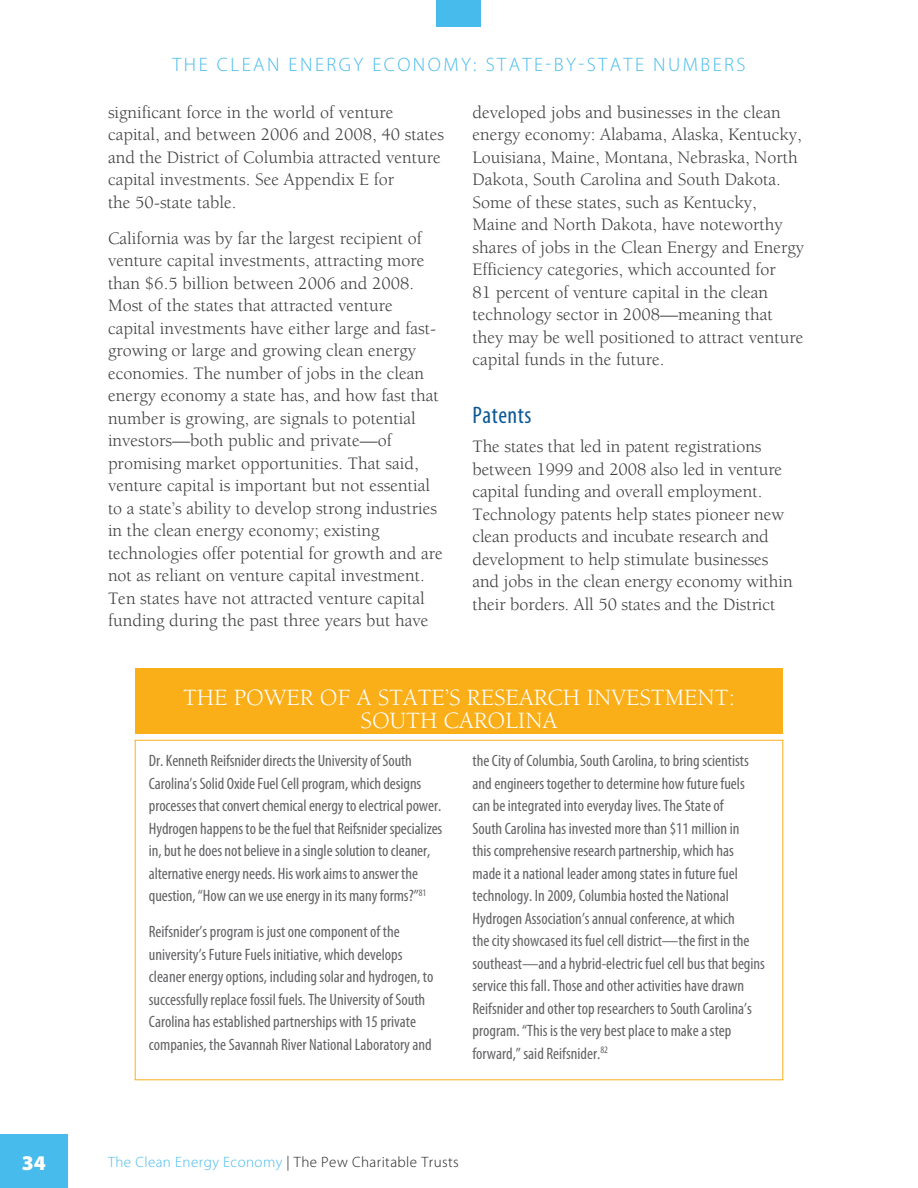
<style>
.page{position:relative;width:918px;height:1188px;background:#fff}
.page>*{position:absolute;margin:0;border:0;box-sizing:border-box;transform-origin:0 0}
.SIDEBAR_H1{font:24px/22.5px "Berkeley Std";color:#fff;text-align:center}
.Head2{font:condensed 24px "Myriad Pro";letter-spacing:.02em;color:#0c5896}
.Folio{font:900 21px "Myriad Pro";color:#fff}
.PAGE_HEADER{font:300 19.5px "Myriad Pro";letter-spacing:.125em;color:#47bbeb}
.Text{font:18px/22.5px "Berkeley Std";color:#3e3e3f}
.SIDEBAR_TEXT{font:condensed 16.5px/22.5px "Myriad Pro";color:#636366}
.t1{font:300 15px "Myriad Pro";letter-spacing:.03em;color:#231f20}
.s1{color:#47bbeb}
</style>
<div class="page">
<div style="left:0;top:1134px;width:68px;height:54px;background:#47bbeb"></div>
<div style="left:437px;top:0;width:44px;height:27px;background:#47bbeb"></div>
<div style="left:135px;top:668px;width:648px;height:66px;background:#faaf18"></div>
<p class="PAGE_HEADER" style="left:172px;top:53px;width:575px">THE CLEAN ENERGY ECONOMY: STATE-BY-STATE NUMBERS</p>
<p class="Text" style="left:108px;top:101px;width:338px">significant force in the world of venture capital, and between 2006 and 2008, 40 states and the District of Columbia attracted venture capital investments. See Appendix E for<br>the 50-state table.</p>
<p class="Text" style="left:108px;top:227px;width:336px">California was by far the largest recipient of venture capital investments, attracting more than $6.5 billion between 2006 and 2008.<br>Most of the states that attracted venture capital investments have either large and fast&shy;growing or large and growing clean energy economies. The number of jobs in the clean energy economy a state has, and how fast that number is growing, are signals to potential investors—both public and private—of promising market opportunities. That said, venture capital is important but not essential to a state’s ability to develop strong industries in the clean energy economy; existing technologies offer potential for growth and are not as reliant on venture capital investment.<br>Ten states have not attracted venture capital funding during the past three years but have</p>
<p class="Text" style="left:472px;top:101px;width:333px">developed jobs and businesses in the clean energy economy: Alabama, Alaska, Kentucky, Louisiana, Maine, Montana, Nebraska, North Dakota, South Carolina and South Dakota.<br>Some of these states, such as Kentucky, Maine and North Dakota, have noteworthy shares of jobs in the Clean Energy and Energy Efficiency categories, which accounted for<br>81 percent of venture capital in the clean technology sector in 2008—meaning that they may be well positioned to attract venture capital funds in the future.</p>
<p class="Head2" style="left:472px;top:400px;width:60px">Patents</p>
<p class="Text" style="left:472px;top:436px;width:322px">The states that led in patent registrations between 1999 and 2008 also led in venture capital funding and overall employment.<br>Technology patents help states pioneer new clean products and incubate research and development to help stimulate businesses and jobs in the clean energy economy within their borders. All 50 states and the District</p>
<p class="SIDEBAR_H1" style="left:183px;top:687px;width:553px">THE POWER OF A STATE’S RESEARCH INVESTMENT:<br>SOUTH CAROLINA</p>
<p class="SIDEBAR_TEXT" style="left:149px;top:749px;width:295px">Dr. Kenneth Reifsnider directs the University of South Carolina’s Solid Oxide Fuel Cell program, which designs processes that convert chemical energy to electrical power.<br>Hydrogen happens to be the fuel that Reifsnider specializes in, but he does not believe in a single solution to cleaner, alternative energy needs. His work aims to answer the question, “How can we use energy in its many forms?”<sup>81</sup></p>
<p class="SIDEBAR_TEXT" style="left:149px;top:920px;width:286px">Reifsnider’s program is just one component of the university’s Future Fuels initiative, which develops cleaner energy options, including solar and hydrogen, to successfully replace fossil fuels. The University of South Carolina has established partnerships with 15 private companies, the Savannah River National Laboratory and</p>
<p class="SIDEBAR_TEXT" style="left:473px;top:749px;width:294px">the City of Columbia, South Carolina, to bring scientists and engineers together to determine how future fuels can be integrated into everyday lives. The State of<br>South Carolina has invested more than $11 million in<br>this comprehensive research partnership, which has made it a national leader among states in future fuel technology. In 2009, Columbia hosted the National Hydrogen Association’s annual conference, at which<br>the city showcased its fuel cell district—the first in the southeast—and a hybrid-electric fuel cell bus that begins service this fall. Those and other activities have drawn Reifsnider and other top researchers to South Carolina’s program. “This is the very best place to make a step forward,” said Reifsnider.<sup>82</sup></p>
<p class="Folio" style="left:22px;top:1151px;width:26px">34</p>
<p class="t1" style="left:108px;top:1154px;width:352px"><span class="s1">The Clean Energy Economy</span> | The Pew Charitable Trusts</p>
</div>
